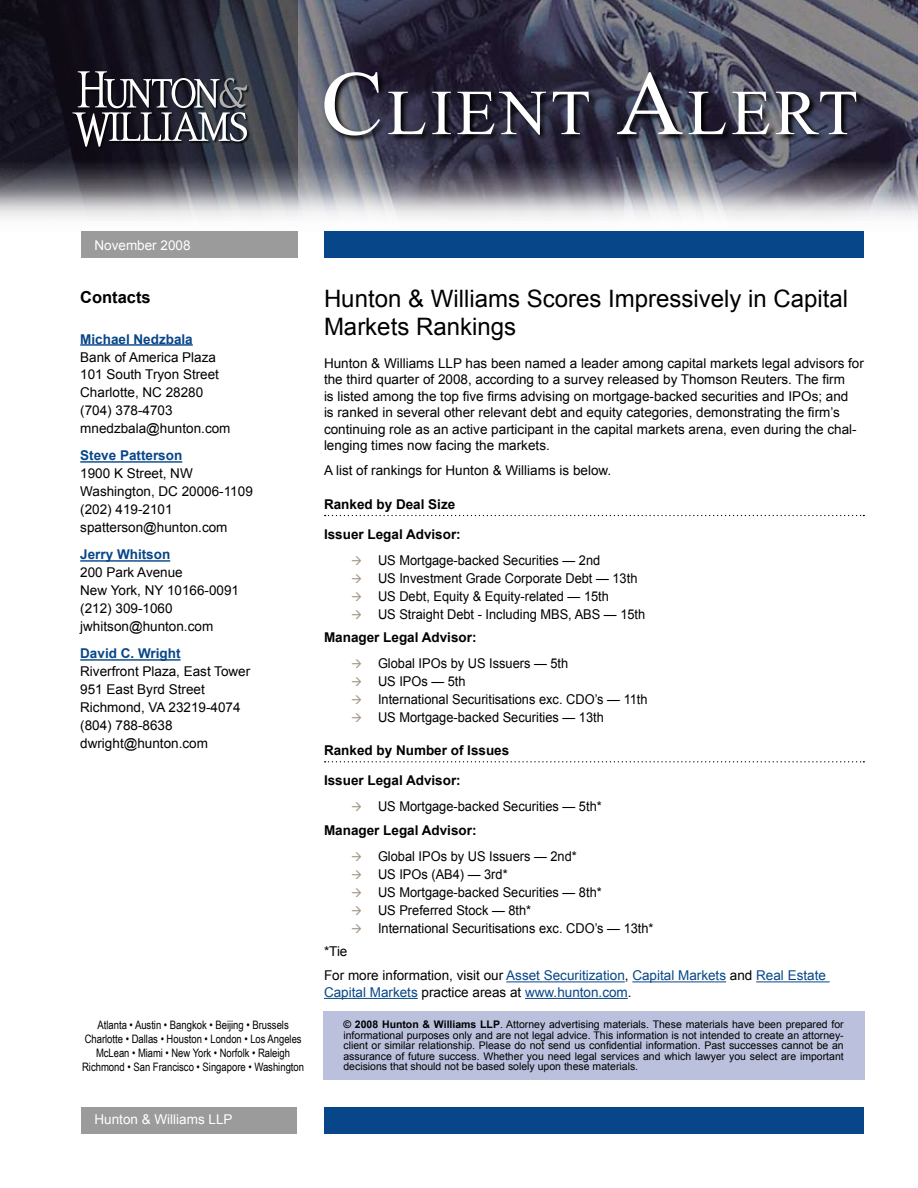
<style>
.page{position:relative;width:918px;height:1188px;background:#fff}
.page>*{position:absolute;margin:0;border:0;box-sizing:border-box;transform-origin:0 0}
.t1{font:64.05px "Times New Roman";letter-spacing:.055em;color:#fff}
.t2{font:24px/28.5px "Arial";color:#000}
.t3{font:700 16.5px "Arial";color:#000}
.t4{font:13.5px/18px "Arial";color:#000}
.t5{font:13.5px/23.2px "Arial";color:#000;scale:.95 1}
.t6{font:13.5px/24.6px "Arial";color:#074688}
.t7{font:700 13.5px "Arial";color:#000}
.t8{font:700 13.5px "Arial";color:#074688}
.t9{font:13.5px "Arial";color:#fff}
.t10{font:11.7px/14px "Arial Narrow";color:#000;text-align:center}
.t11{font:10.5px/10.5px "Arial";color:#000;text-align:justify}
.s1{font-size:91.5px}
.s2{color:#a39788}
.s3{font-weight:700}
.s4{color:#000}
</style>
<div class="page">
<img style="left:298px;top:0;width:620px;height:144px">
<svg style="left:0;top:0;width:298px;height:144px;background:#23222d"></svg>
<img style="left:0;top:144px;width:918px;height:75px">
<div style="left:324px;top:1107px;width:540px;height:27px;background:#074688"></div>
<div style="left:324px;top:231px;width:540px;height:27px;background:#074688"></div>
<div style="left:81px;top:231px;width:217px;height:27px;background:#9b9b9c"></div>
<div style="left:81px;top:1107px;width:216px;height:27px;background:#9b9b9c"></div>
<div style="left:72px;top:72px;width:178px;height:78px;background:#000;opacity:.75"></div>
<svg style="left:72px;top:71px;width:175px;height:76px;background:#515059"></svg>
<svg style="left:323px;top:71px;width:541px;height:72px;background:#333243"></svg>
<hr style="left:80px;top:344px;width:113px;height:2px;background:#074688">
<hr style="left:80px;top:461px;width:102px;height:2px;background:#074688">
<hr style="left:80px;top:560px;width:90px;height:2px;background:#074688">
<hr style="left:80px;top:659px;width:101px;height:2px;background:#074688">
<div style="left:323px;top:1012px;width:541px;height:68px;background:#bbc0dd"></div>
<svg style="left:325px;top:515px;width:539px;height:1px"></svg>
<svg style="left:325px;top:761px;width:539px;height:1px"></svg>
<hr style="left:506px;top:981px;width:119px;height:1px;background:#074688">
<hr style="left:632px;top:981px;width:94px;height:1px;background:#074688">
<hr style="left:756px;top:981px;width:74px;height:1px;background:#074688">
<hr style="left:324px;top:998px;width:94px;height:1px;background:#074688">
<hr style="left:525px;top:998px;width:103px;height:1px;background:#074688">
<h1 class="t1" style="left:321px;top:70px;width:538px"><span class="s1">C</span>LIENT <span class="s1">A</span>LERT</h1>
<p class="t9" style="left:94px;top:236px;width:98px">November 2008</p>
<p class="t3" style="left:80px;top:286px;width:72px">Contacts</p>
<p class="t8" style="left:80px;top:330px;width:114px">Michael Nedzbala</p>
<p class="t4" style="left:80px;top:348px;width:152px">Bank of America Plaza<br>101 South Tryon Street<br>Charlotte, NC 28280 (704) 378-4703 mnedzbala@hunton.com</p>
<p class="t8" style="left:80px;top:447px;width:104px">Steve Patterson</p>
<p class="t4" style="left:80px;top:465px;width:174px">1900 K Street, NW<br>Washington, DC 20006-1109 (202) 419-2101 spatterson@hunton.com</p>
<p class="t8" style="left:80px;top:546px;width:92px">Jerry Whitson</p>
<p class="t4" style="left:80px;top:564px;width:160px">200 Park Avenue<br>New York, NY 10166-0091 (212) 309-1060 jwhitson@hunton.com</p>
<p class="t8" style="left:80px;top:645px;width:102px">David C. Wright</p>
<p class="t4" style="left:80px;top:663px;width:172px">Riverfront Plaza, East Tower<br>951 East Byrd Street<br>Richmond, VA 23219-4074 (804) 788-8638 dwright@hunton.com</p>
<p class="t10" style="left:82px;top:1018px;width:224px">Atlanta • Austin • Bangkok • Beijing • Brussels Charlotte • Dallas • Houston • London • Los Angeles McLean • Miami • New York • Norfolk • Raleigh Richmond • San Francisco • Singapore • Washington</p>
<p class="t9" style="left:94px;top:1111px;width:140px">Hunton &amp; Williams LLP</p>
<h2 class="t2" style="left:324px;top:285px;width:526px">Hunton &amp; Williams Scores Impressively in Capital<br>Markets Rankings</h2>
<p class="t4" style="left:324px;top:355px;width:541px;line-height:16.5px">Hunton &amp; Williams LLP has been named a leader among capital markets legal advisors for the third quarter of 2008, according to a survey released by Thomson Reuters. The firm<br>is listed among the top five firms advising on mortgage-backed securities and IPOs; and<br>is ranked in several other relevant debt and equity categories, demonstrating the firm’s continuing role as an active participant in the capital markets arena, even during the chal&shy;lenging times now facing the markets.</p>
<p class="t4" style="left:324px;top:461px;width:289px">A list of rankings for Hunton &amp; Williams is below.</p>
<p class="t7" style="left:324px;top:495px;width:133px">Ranked by Deal Size</p>
<p class="t7" style="left:324px;top:525px;width:138px">Issuer Legal Advisor:</p>
<p class="t5" style="left:351px;top:549px;width:264px"><span class="s2">→</span> US Mortgage-backed Securities — 2nd</p>
<p class="t5" style="left:351px;top:567px;width:303px"><span class="s2">→</span> US Investment Grade Corporate Debt — 13th</p>
<p class="t5" style="left:351px;top:585px;width:273px"><span class="s2">→</span> US Debt, Equity &amp; Equity-related — 15th</p>
<p class="t5" style="left:324px;top:603px;width:340px;text-indent:27px"><span class="s2">→</span> US Straight Debt - Including MBS, ABS — 15th<br><span class="s3">Manager Legal Advisor:</span></p>
<p class="t5" style="left:351px;top:652px;width:230px"><span class="s2">→</span> Global IPOs by US Issuers — 5th</p>
<p class="t5" style="left:351px;top:670px;width:122px"><span class="s2">→</span> US IPOs — 5th</p>
<p class="t5" style="left:351px;top:688px;width:314px"><span class="s2">→</span> International Securitisations exc. CDO’s — 11th</p>
<p class="t5" style="left:351px;top:706px;width:268px"><span class="s2">→</span> US Mortgage-backed Securities — 13th</p>
<p class="t7" style="left:324px;top:742px;width:187px">Ranked by Number of Issues</p>
<p class="t7" style="left:324px;top:772px;width:138px">Issuer Legal Advisor:</p>
<p class="t5" style="left:324px;top:795px;width:294px;text-indent:27px"><span class="s2">→</span> US Mortgage-backed Securities — 5th*<br><span class="s3">Manager Legal Advisor:</span></p>
<p class="t5" style="left:351px;top:844px;width:239px"><span class="s2">→</span> Global IPOs by US Issuers — 2nd*</p>
<p class="t5" style="left:351px;top:862px;width:166px"><span class="s2">→</span> US IPOs (AB4) — 3rd*</p>
<p class="t5" style="left:351px;top:880px;width:266px"><span class="s2">→</span> US Mortgage-backed Securities — 8th*</p>
<p class="t5" style="left:351px;top:898px;width:191px"><span class="s2">→</span> US Preferred Stock — 8th*</p>
<p class="t5" style="left:351px;top:916px;width:320px"><span class="s2">→</span> International Securitisations exc. CDO’s — 13th*</p>
<p class="t6" style="left:324px;top:939px;width:503px"><span class="s4">*Tie<br>For more information, visit our</span> Asset Securitization<span class="s4">,</span> Capital Markets <span class="s4">and</span> Real Estate</p>
<p class="t6" style="left:324px;top:980px;width:309px">Capital Markets <span class="s4">practice areas at</span> www.hunton.com<span class="s4">.</span></p>
<p class="t11" style="left:343px;top:1020px;width:502px"><span class="s3">© 2008 Hunton &amp; Williams LLP</span>. Attorney advertising materials. These materials have been prepared for informational purposes only and are not legal advice. This information is not intended to create an attorney&shy;client or similar relationship. Please do not send us confidential information. Past successes cannot be an assurance of future success. Whether you need legal services and which lawyer you select are important decisions that should not be based solely upon these materials.</p>
</div>
